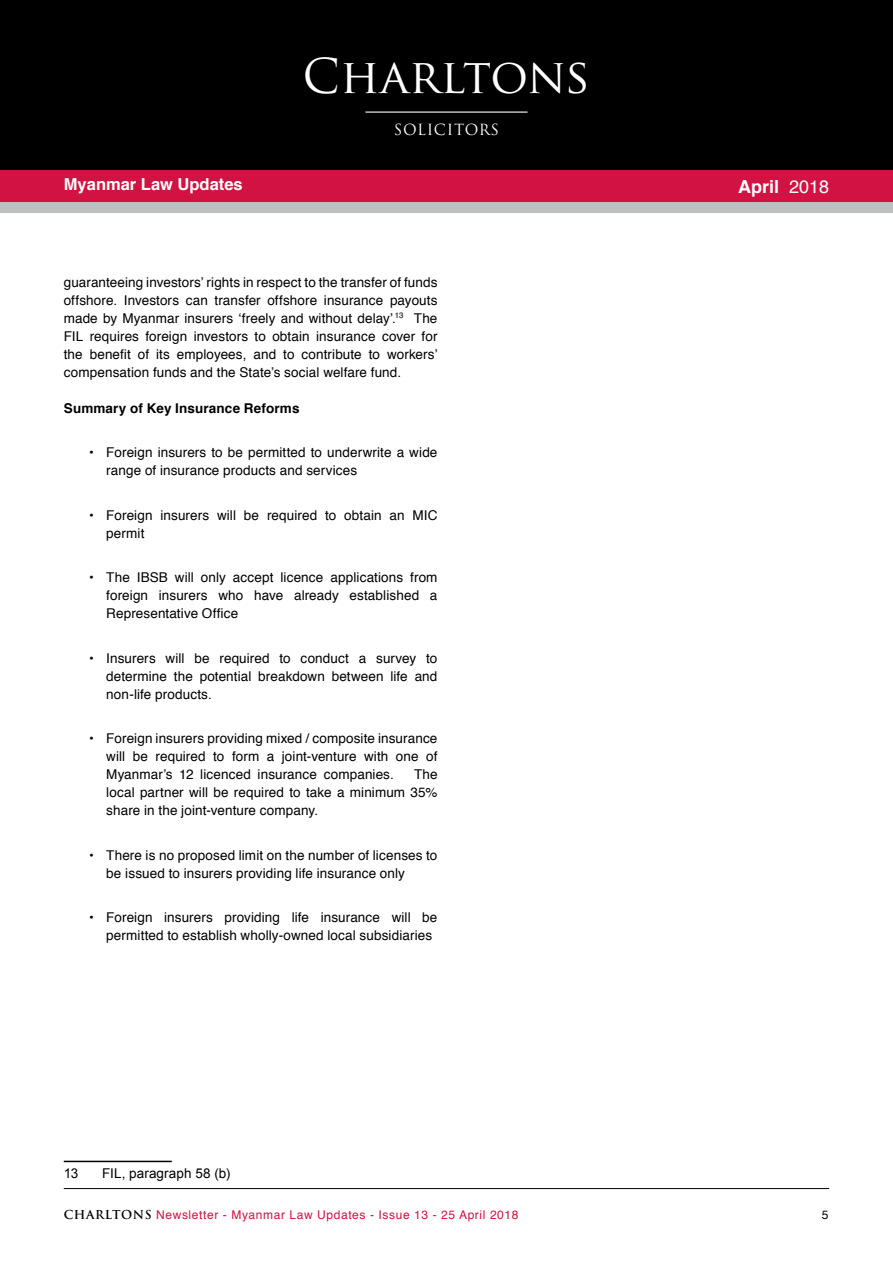
<style>
.page{position:relative;width:893px;height:1263px;background:#fff}
.page>*{position:absolute;margin:0;border:0;box-sizing:border-box;transform-origin:0 0}
.t1{font:46.8px "Trajan Pro";color:#fff}
.t2{font:700 18px "Helvetica";color:#fff}
.t3{font:700 16.5px "Helvetica";color:#fff}
.t4{font:15px "Trajan Pro";letter-spacing:.04em;color:#fff}
.t5{font:13.5px/18px "Helvetica";letter-spacing:.01em;color:#000;text-align:justify}
.t6{font:700 13.5px "Helvetica";letter-spacing:.01em;color:#000}
.t7{font:13.5px "Arial";letter-spacing:.005em;color:#000}
.t8{font:12px "Helvetica";letter-spacing:.05em;color:#d21242}
.t9{font:12px "Helvetica";color:#000}
.s1{font-weight:400}
.s2{font-family:"Trajan Pro";font-weight:700;color:#000}
</style>
<div class="page">
<hr style="left:64px;top:1188px;width:765px;height:1px;background:#000">
<div style="left:0;top:0;width:893px;height:170px;background:#000"></div>
<div style="left:0;top:170px;width:893px;height:32px;background:#d21242"></div>
<hr style="left:365px;top:112px;width:162px;height:1px;background:#fff">
<div style="left:0;top:202px;width:893px;height:11px;background:#bcbec0"></div>
<hr style="left:64px;top:1161px;width:108px;height:1px;background:#000">
<p class="t3" style="left:64px;top:171px;width:180px">Myanmar Law Updates</p>
<h1 class="t1" style="left:303px;top:47px;width:289px">Charltons</h1>
<p class="t4" style="left:394px;top:120px;width:107px">SOLICITORS</p>
<p class="t5" style="left:64px;top:273px;width:375px">guaranteeing investors’ rights in respect to the transfer of funds offshore. Investors can transfer offshore insurance payouts made by Myanmar insurers ‘freely and without delay’.<sup>13</sup> The FIL requires foreign investors to obtain insurance cover for the benefit of its employees, and to contribute to workers’ compensation funds and the State’s social welfare fund.</p>
<p class="t6" style="left:64px;top:397px;width:237px">Summary of Key Insurance Reforms</p>
<p class="t5" style="left:106px;top:444px;width:333px;text-indent:-17px">• Foreign insurers to be permitted to underwrite a wide range of insurance products and services</p>
<p class="t5" style="left:106px;top:506px;width:333px;text-indent:-17px">• Foreign insurers will be required to obtain an MIC permit</p>
<p class="t5" style="left:106px;top:569px;width:333px;text-indent:-17px">• The IBSB will only accept licence applications from foreign insurers who have already established a Representative Office</p>
<p class="t5" style="left:106px;top:649px;width:333px;text-indent:-17px">• Insurers will be required to conduct a survey to determine the potential breakdown between life and non-life products.</p>
<p class="t5" style="left:106px;top:730px;width:333px;text-indent:-17px">• Foreign insurers providing mixed / composite insurance will be required to form a joint-venture with one of Myanmar’s 12 licenced insurance companies.</p>
<p class="t5" style="left:106px;top:766px;width:333px;text-indent:308px">The local partner will be required to take a minimum 35% share in the joint-venture company.</p>
<p class="t5" style="left:106px;top:846px;width:333px;text-indent:-17px">• There is no proposed limit on the number of licenses to be issued to insurers providing life insurance only</p>
<p class="t5" style="left:106px;top:909px;width:333px;text-indent:-17px">• Foreign insurers providing life insurance will be permitted to establish wholly-owned local subsidiaries</p>
<p class="t7" style="left:64px;top:1164px;width:16px">13</p>
<p class="t7" style="left:102px;top:1164px;width:130px">FIL, paragraph 58 (b)</p>
<h2 class="t2" style="left:738px;top:172px;width:93px">April <span class="s1">2018</span></h2>
<p class="t8" style="left:64px;top:1206px;width:456px"><span class="s2">CHARLTONS</span> Newsletter - Myanmar Law Updates - Issue 13 - 25 April 2018</p>
<p class="t9" style="left:822px;top:1206px;width:8px">5</p>
</div>
